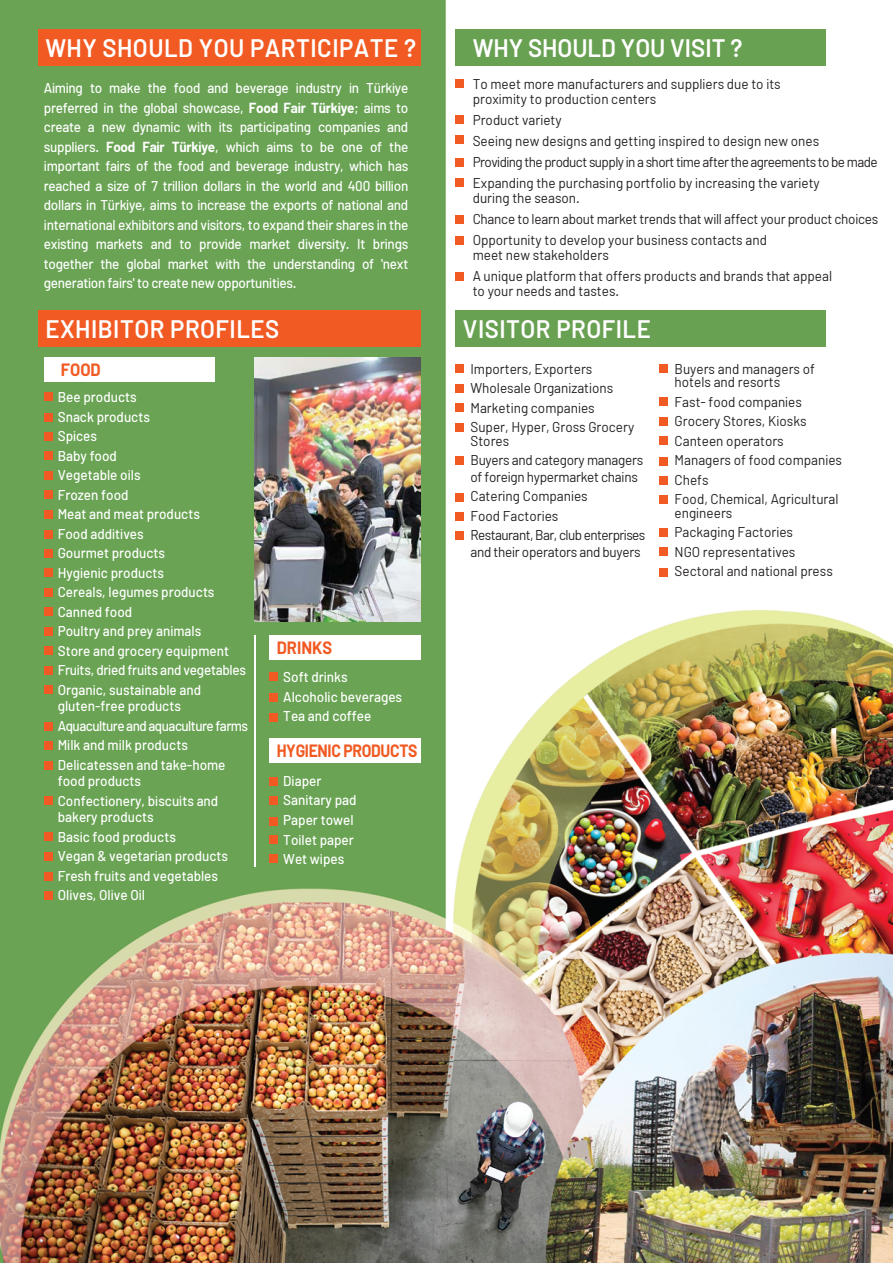
<style>
.page{position:relative;width:893px;height:1263px;background:#fff}
.page>*{position:absolute;margin:0;border:0;box-sizing:border-box;transform-origin:0 0}
.t1{font:600 25.35px "Barlow";letter-spacing:.02em;color:#fff;scale:.95 1}
.t2{font:600 25.35px "Barlow";color:#fff;scale:.95 1}
.t3{font:700 17.4px "Barlow";letter-spacing:-.02em;color:#f15a22;scale:.9 1}
.t4{font:700 17.4px "Barlow";letter-spacing:-.02em;color:#f15a22;scale:.95 1}
.t5{font:500 14.25px/19.5px "Barlow";color:#fff;scale:.95 1}
.t6{font:14.25px/19.5px "Barlow";color:#231f20;scale:.95 1}
.t7{font:14.25px/19.5px "Barlow";letter-spacing:-.02em;color:#231f20;scale:.95 1}
.s1{font-weight:700}
</style>
<div class="page">
<img style="left:0;top:0;width:893px;height:1263px">
<div style="left:44px;top:358px;width:170px;height:24px;background:#fff"></div>
<div style="left:269px;top:635px;width:152px;height:24px;background:#fff"></div>
<div style="left:455px;top:29px;width:371px;height:36px;background:#69a152"></div>
<div style="left:38px;top:29px;width:383px;height:36px;background:#f15a22"></div>
<div style="left:38px;top:310px;width:383px;height:36px;background:#f15a22"></div>
<div style="left:455px;top:310px;width:371px;height:36px;background:#69a152"></div>
<div style="left:455px;top:79px;width:9px;height:8px;background:#f15a22"></div>
<div style="left:455px;top:115px;width:9px;height:9px;background:#f15a22"></div>
<div style="left:455px;top:136px;width:9px;height:8px;background:#f15a22"></div>
<div style="left:455px;top:158px;width:9px;height:8px;background:#f15a22"></div>
<div style="left:455px;top:178px;width:9px;height:9px;background:#f15a22"></div>
<div style="left:455px;top:215px;width:9px;height:8px;background:#f15a22"></div>
<div style="left:455px;top:236px;width:9px;height:8px;background:#f15a22"></div>
<div style="left:455px;top:272px;width:9px;height:8px;background:#f15a22"></div>
<div style="left:455px;top:364px;width:9px;height:9px;background:#f15a22"></div>
<div style="left:659px;top:364px;width:9px;height:9px;background:#f15a22"></div>
<div style="left:659px;top:397px;width:9px;height:9px;background:#f15a22"></div>
<div style="left:659px;top:417px;width:9px;height:9px;background:#f15a22"></div>
<div style="left:659px;top:436px;width:9px;height:9px;background:#f15a22"></div>
<div style="left:659px;top:457px;width:9px;height:8px;background:#f15a22"></div>
<div style="left:659px;top:476px;width:9px;height:9px;background:#f15a22"></div>
<div style="left:659px;top:495px;width:9px;height:8px;background:#f15a22"></div>
<div style="left:659px;top:528px;width:9px;height:9px;background:#f15a22"></div>
<div style="left:659px;top:548px;width:9px;height:8px;background:#f15a22"></div>
<div style="left:659px;top:568px;width:9px;height:8px;background:#f15a22"></div>
<div style="left:455px;top:384px;width:9px;height:8px;background:#f15a22"></div>
<div style="left:455px;top:403px;width:9px;height:9px;background:#f15a22"></div>
<div style="left:455px;top:423px;width:9px;height:8px;background:#f15a22"></div>
<div style="left:455px;top:456px;width:9px;height:8px;background:#f15a22"></div>
<div style="left:455px;top:493px;width:9px;height:9px;background:#f15a22"></div>
<div style="left:455px;top:512px;width:9px;height:8px;background:#f15a22"></div>
<div style="left:455px;top:531px;width:9px;height:8px;background:#f15a22"></div>
<div style="left:44px;top:393px;width:8px;height:8px;background:#f15a22"></div>
<div style="left:44px;top:413px;width:8px;height:8px;background:#f15a22"></div>
<div style="left:44px;top:432px;width:8px;height:9px;background:#f15a22"></div>
<div style="left:44px;top:451px;width:8px;height:8px;background:#f15a22"></div>
<div style="left:44px;top:471px;width:8px;height:8px;background:#f15a22"></div>
<div style="left:44px;top:490px;width:8px;height:9px;background:#f15a22"></div>
<div style="left:44px;top:511px;width:8px;height:8px;background:#f15a22"></div>
<div style="left:44px;top:530px;width:8px;height:8px;background:#f15a22"></div>
<div style="left:44px;top:550px;width:8px;height:8px;background:#f15a22"></div>
<div style="left:44px;top:569px;width:8px;height:8px;background:#f15a22"></div>
<div style="left:44px;top:588px;width:8px;height:8px;background:#f15a22"></div>
<div style="left:44px;top:607px;width:8px;height:8px;background:#f15a22"></div>
<div style="left:44px;top:628px;width:8px;height:8px;background:#f15a22"></div>
<div style="left:44px;top:646px;width:8px;height:9px;background:#f15a22"></div>
<div style="left:44px;top:666px;width:8px;height:9px;background:#f15a22"></div>
<div style="left:44px;top:685px;width:8px;height:9px;background:#f15a22"></div>
<div style="left:44px;top:722px;width:8px;height:8px;background:#f15a22"></div>
<div style="left:44px;top:742px;width:8px;height:8px;background:#f15a22"></div>
<div style="left:44px;top:761px;width:8px;height:9px;background:#f15a22"></div>
<div style="left:44px;top:796px;width:8px;height:9px;background:#f15a22"></div>
<div style="left:44px;top:833px;width:8px;height:8px;background:#f15a22"></div>
<div style="left:44px;top:853px;width:8px;height:8px;background:#f15a22"></div>
<div style="left:44px;top:872px;width:8px;height:8px;background:#f15a22"></div>
<div style="left:44px;top:891px;width:8px;height:8px;background:#f15a22"></div>
<div style="left:269px;top:739px;width:152px;height:24px;background:#fff"></div>
<div style="left:269px;top:673px;width:9px;height:8px;background:#f15a22"></div>
<div style="left:269px;top:693px;width:9px;height:8px;background:#f15a22"></div>
<div style="left:269px;top:713px;width:9px;height:9px;background:#f15a22"></div>
<div style="left:269px;top:777px;width:9px;height:9px;background:#f15a22"></div>
<div style="left:269px;top:797px;width:9px;height:8px;background:#f15a22"></div>
<div style="left:269px;top:817px;width:9px;height:8px;background:#f15a22"></div>
<div style="left:269px;top:836px;width:9px;height:8px;background:#f15a22"></div>
<div style="left:269px;top:854px;width:9px;height:9px;background:#f15a22"></div>
<hr style="left:254px;top:635px;width:2px;height:231px;background:#fff">
<img style="left:254px;top:358px;width:167px;height:264px">
<h1 class="t1" style="left:45px;top:32px;width:392px">WHY SHOULD YOU PARTICIPATE ?</h1>
<h1 class="t2" style="left:473px;top:32px;width:285px">WHY SHOULD YOU VISIT ?</h1>
<p class="t5" style="left:44px;top:78px;width:385px;text-align:justify">Aiming to make the food and beverage industry in Türkiye preferred in the global showcase, <span class="s1">Food Fair Türkiye</span>; aims to create a new dynamic with its participating companies and suppliers. <span class="s1">Food Fair Türkiye</span>, which aims to be one of the important fairs of the food and beverage industry, which has reached a size of 7 trillion dollars in the world and 400 billion dollars in Türkiye, aims to increase the exports of national and international exhibitors and visitors, to expand their shares in the existing markets and to provide market diversity. It brings together the global market with the understanding of 'next generation fairs' to create new opportunities.</p>
<p class="t6" style="left:473px;top:76px;width:326px;line-height:15px">To meet more manufacturers and suppliers due to its proximity to production centers</p>
<p class="t6" style="left:473px;top:109px;width:428px;line-height:21px">Product variety<br>Seeing new designs and getting inspired to design new ones<br>Providing the product supply in a short time after the agreements to be made Expanding the purchasing portfolio by increasing the variety</p>
<p class="t7" style="left:473px;top:187px;width:428px;line-height:21px">during the season.<br>Chance to learn about market trends that will affect your product choices<br>Opportunity to develop your business contacts and</p>
<p class="t6" style="left:473px;top:244px;width:380px;line-height:21px">meet new stakeholders<br>A unique platform that offers products and brands that appeal</p>
<p class="t6" style="left:473px;top:281px;width:156px">to your needs and tastes.</p>
<h1 class="t1" style="left:45px;top:313px;width:248px">EXHIBITOR PROFILES</h1>
<h1 class="t1" style="left:463px;top:313px;width:199px">VISITOR PROFILE</h1>
<p class="t4" style="left:61px;top:359px;width:44px">FOOD</p>
<p class="t6" style="left:470px;top:358px;width:174px">Importers, Exporters<br>Wholesale Organizations<br>Marketing companies<br>Super, Hyper, Gross Grocery</p>
<p class="t7" style="left:470px;top:430px;width:183px">Stores<br>Buyers and category managers</p>
<p class="t7" style="left:470px;top:466px;width:186px">of foreign hypermarket chains<br>Catering Companies<br>Food Factories<br>Restaurant, Bar, club enterprises</p>
<p class="t7" style="left:470px;top:541px;width:181px">and their operators and buyers</p>
<p class="t5" style="left:58px;top:387px;width:200px">Bee products<br>Snack products<br>Spices<br>Baby food<br>Vegetable oils<br>Frozen food<br>Meat and meat products<br>Food additives<br>Gourmet products<br>Hygienic products<br>Cereals, legumes products<br>Canned food<br>Poultry and prey animals<br>Store and grocery equipment<br>Fruits, dried fruits and vegetables<br>Organic, sustainable and</p>
<p class="t5" style="left:58px;top:696px;width:202px">gluten-free products<br>Aquaculture and aquaculture farms<br>Milk and milk products<br>Delicatessen and take-home</p>
<p class="t5" style="left:58px;top:771px;width:171px">food products<br>Confectionery, biscuits and</p>
<p class="t5" style="left:58px;top:807px;width:181px">bakery products<br>Basic food products<br>Vegan &amp; vegetarian products<br>Fresh fruits and vegetables<br>Olives, Olive Oil</p>
<p class="t4" style="left:277px;top:636px;width:60px">DRINKS</p>
<p class="t5" style="left:283px;top:667px;width:127px">Soft drinks<br>Alcoholic beverages<br>Tea and coffee</p>
<p class="t3" style="left:277px;top:740px;width:158px">HYGIENIC PRODUCTS</p>
<p class="t5" style="left:283px;top:771px;width:79px">Diaper<br>Sanitary pad<br>Paper towel<br>Toilet paper<br>Wet wipes</p>
<p class="t6" style="left:675px;top:361px;width:149px;line-height:13.5px">Buyers and managers of hotels and resorts</p>
<p class="t6" style="left:675px;top:392px;width:178px">Fast- food companies<br>Grocery Stores, Kiosks<br>Canteen operators<br>Managers of food companies<br>Chefs<br>Food, Chemical, Agricultural</p>
<p class="t6" style="left:675px;top:503px;width:168px">engineers<br>Packaging Factories<br>NGO representatives<br>Sectoral and national press</p>
</div>
